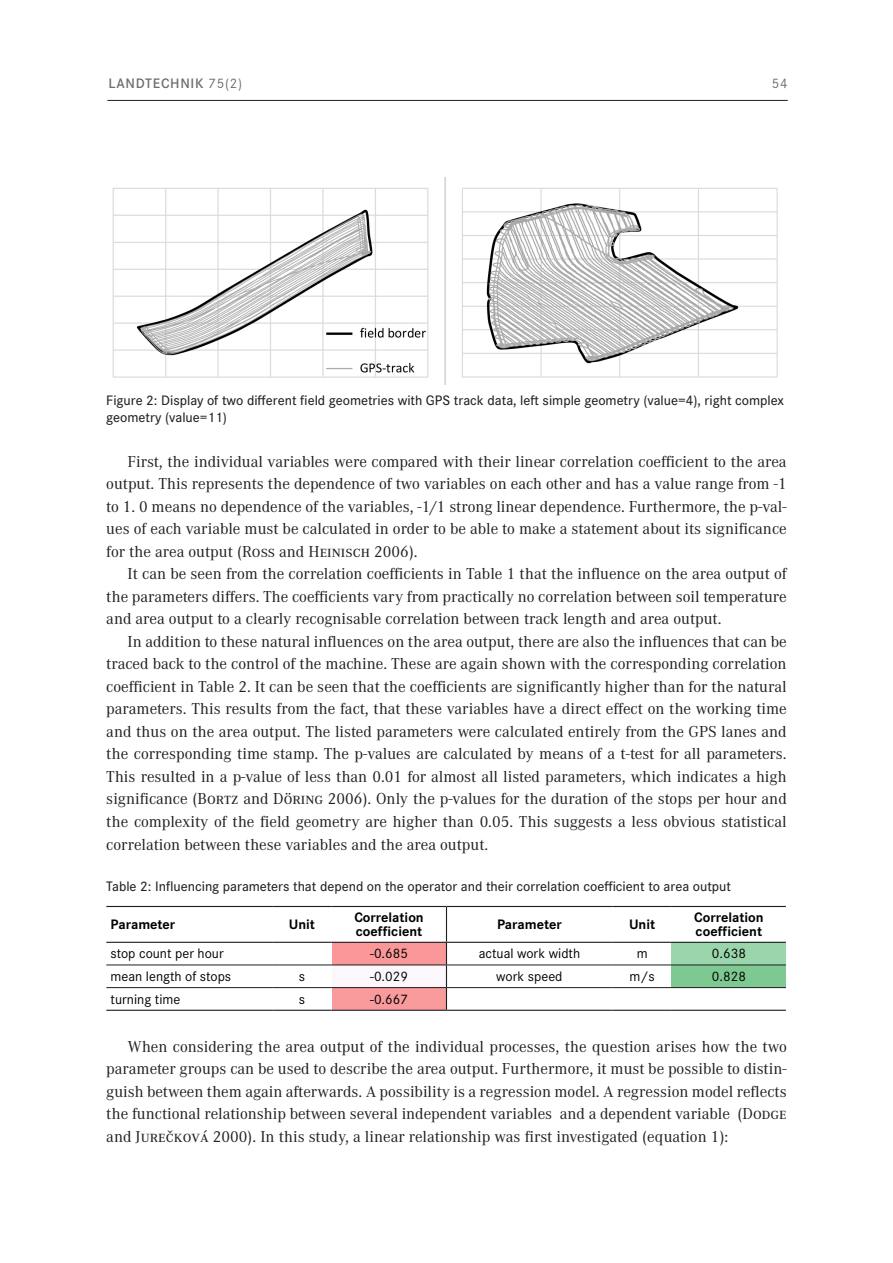
<style>
.page{position:relative;width:893px;height:1263px;background:#fff}
.page>*{position:absolute;margin:0;border:0;box-sizing:border-box;transform-origin:0 0}
._105_Grundtext_mit_E{font:16.5px/22.5px "Corporate A Pro";color:#231f20;text-align:justify}
._107_Bildunterschrif{font:500 14.25px/16.5px "Corporate S Pro";color:#231f20}
._109_Tabellentext{font:14.25px "Corporate S Pro";color:#000}
._108_Tabellenübersch{font:500 14.25px "Corporate S Pro";color:#231f20}
._109_Tabellentext-2{font:700 14.25px/14.2px "Corporate S Pro";color:#000}
.t1{font:600 14.25px "Corporate S Pro";letter-spacing:.05em;color:#6c6d70}
.t2{font:14.25px "Corporate S Pro";color:#6c6d70}
.s1{font-family:"Corporate S Pro Regular 2";font-weight:400}
</style>
<div class="page">
<hr style="left:107px;top:100px;width:681px;height:1px;background:#1d1e1f">
<div style="left:332px;top:942px;width:114px;height:23px;background:#f99799"></div>
<div style="left:672px;top:942px;width:114px;height:23px;background:#9bd5ab"></div>
<div style="left:332px;top:965px;width:114px;height:22px;background:#fbf7fa"></div>
<div style="left:672px;top:965px;width:114px;height:22px;background:#7ec992"></div>
<div style="left:332px;top:987px;width:114px;height:23px;background:#f99a9c"></div>
<hr style="left:106px;top:906px;width:166px;height:1px;background:#1d1e1f">
<hr style="left:272px;top:906px;width:60px;height:1px;background:#1d1e1f">
<hr style="left:332px;top:906px;width:114px;height:1px;background:#1d1e1f">
<hr style="left:446px;top:906px;width:166px;height:1px;background:#1d1e1f">
<hr style="left:612px;top:906px;width:60px;height:1px;background:#1d1e1f">
<hr style="left:672px;top:906px;width:114px;height:1px;background:#1d1e1f">
<hr style="left:106px;top:942px;width:166px;height:1px;background:#1d1e1f">
<hr style="left:272px;top:942px;width:60px;height:1px;background:#1d1e1f">
<hr style="left:332px;top:942px;width:114px;height:1px;background:#1d1e1f">
<hr style="left:446px;top:942px;width:166px;height:1px;background:#1d1e1f">
<hr style="left:612px;top:942px;width:60px;height:1px;background:#1d1e1f">
<hr style="left:672px;top:942px;width:114px;height:1px;background:#1d1e1f">
<hr style="left:106px;top:1010px;width:166px;height:1px;background:#1d1e1f">
<hr style="left:272px;top:1010px;width:60px;height:1px;background:#1d1e1f">
<hr style="left:332px;top:1010px;width:114px;height:1px;background:#1d1e1f">
<hr style="left:446px;top:1010px;width:166px;height:1px;background:#1d1e1f">
<hr style="left:612px;top:1010px;width:60px;height:1px;background:#1d1e1f">
<hr style="left:672px;top:1010px;width:114px;height:1px;background:#1d1e1f">
<hr style="left:446px;top:907px;width:1px;height:35px;background:#1d1e1f">
<svg style="left:446px;top:943px;width:1px;height:67px"></svg>
<hr style="left:106px;top:964px;width:166px;height:1px;background:#1d1e1f">
<hr style="left:272px;top:964px;width:60px;height:1px;background:#1d1e1f">
<hr style="left:332px;top:964px;width:114px;height:1px;background:#1d1e1f">
<hr style="left:446px;top:964px;width:166px;height:1px;background:#1d1e1f">
<hr style="left:612px;top:964px;width:60px;height:1px;background:#1d1e1f">
<hr style="left:672px;top:964px;width:114px;height:1px;background:#1d1e1f">
<hr style="left:106px;top:987px;width:166px;height:1px;background:#1d1e1f">
<hr style="left:272px;top:987px;width:60px;height:1px;background:#1d1e1f">
<hr style="left:332px;top:987px;width:114px;height:1px;background:#1d1e1f">
<hr style="left:446px;top:987px;width:166px;height:1px;background:#1d1e1f">
<hr style="left:612px;top:987px;width:60px;height:1px;background:#1d1e1f">
<hr style="left:672px;top:987px;width:114px;height:1px;background:#1d1e1f">
<img style="left:112px;top:177px;width:666px;height:207px">
<p class="t1" style="left:108px;top:73px;width:135px">LANDTECHNIK <span class="s1">75(2)</span></p>
<p class="t2" style="left:772px;top:73px;width:17px">54</p>
<p class="_107_Bildunterschrif" style="left:106px;top:391px;width:679px">Figure 2: Display of two different field geometries with GPS track data, left simple geometry (value=4), right complex geometry (value=11)</p>
<p class="_105_Grundtext_mit_E" style="left:106px;top:449px;width:682px;text-indent:21px">First, the individual variables were compared with their linear correlation coefficient to the area output. This represents the dependence of two variables on each other and has a value range from -1 to 1. 0 means no dependence of the variables, -1/1 strong linear dependence. Furthermore, the p-val&shy;ues of each variable must be calculated in order to be able to make a statement about its significance for the area output (Ross and Heinisch 2006).</p>
<p class="_105_Grundtext_mit_E" style="left:106px;top:562px;width:682px;text-indent:21px">It can be seen from the correlation coefficients in Table 1 that the influence on the area output of the parameters differs. The coefficients vary from practically no correlation between soil temperature and area output to a clearly recognisable correlation between track length and area output.</p>
<p class="_105_Grundtext_mit_E" style="left:106px;top:629px;width:682px;text-indent:21px">In addition to these natural influences on the area output, there are also the influences that can be traced back to the control of the machine. These are again shown with the corresponding correlation coefficient in Table 2. It can be seen that the coefficients are significantly higher than for the natural parameters. This results from the fact, that these variables have a direct effect on the working time and thus on the area output. The listed parameters were calculated entirely from the GPS lanes and the corresponding time stamp. The p-values are calculated by means of a t-test for all parameters.<br>This resulted in a p-value of less than 0.01 for almost all listed parameters, which indicates a high significance (Bortz and Döring 2006). Only the p-values for the duration of the stops per hour and the complexity of the field geometry are higher than 0.05. This suggests a less obvious statistical correlation between these variables and the area output.</p>
<p class="_108_Tabellenübersch" style="left:106px;top:876px;width:626px">Table 2: Influencing parameters that depend on the operator and their correlation coefficient to area output</p>
<p class="_109_Tabellentext-2" style="left:111px;top:916px;width:66px">Parameter</p>
<p class="_109_Tabellentext-2" style="left:289px;top:916px;width:28px">Unit</p>
<p class="_109_Tabellentext-2" style="left:354px;top:909px;width:71px">Correlation coefficient</p>
<p class="_109_Tabellentext-2" style="left:497px;top:916px;width:66px">Parameter</p>
<p class="_109_Tabellentext-2" style="left:629px;top:916px;width:28px">Unit</p>
<p class="_109_Tabellentext-2" style="left:694px;top:909px;width:71px">Correlation coefficient</p>
<p class="_109_Tabellentext" style="left:111px;top:943px;width:115px">stop count per hour</p>
<p class="_109_Tabellentext" style="left:370px;top:943px;width:39px">-0.685</p>
<p class="_109_Tabellentext" style="left:479px;top:943px;width:103px">actual work width</p>
<p class="_109_Tabellentext" style="left:637px;top:943px;width:12px">m</p>
<p class="_109_Tabellentext" style="left:712px;top:943px;width:36px">0.638</p>
<p class="_109_Tabellentext" style="left:111px;top:966px;width:122px">mean length of stops</p>
<p class="_109_Tabellentext" style="left:299px;top:966px;width:8px">s</p>
<p class="_109_Tabellentext" style="left:370px;top:966px;width:39px">-0.029</p>
<p class="_109_Tabellentext" style="left:496px;top:966px;width:68px">work speed</p>
<p class="_109_Tabellentext" style="left:629px;top:966px;width:27px">m/s</p>
<p class="_109_Tabellentext" style="left:712px;top:966px;width:36px">0.828</p>
<p class="_109_Tabellentext" style="left:111px;top:988px;width:71px">turning time</p>
<p class="_109_Tabellentext" style="left:299px;top:988px;width:8px">s</p>
<p class="_109_Tabellentext" style="left:370px;top:988px;width:39px">-0.667</p>
<p class="_105_Grundtext_mit_E" style="left:106px;top:1034px;width:682px;text-indent:21px">When considering the area output of the individual processes, the question arises how the two parameter groups can be used to describe the area output. Furthermore, it must be possible to distin&shy;guish between them again afterwards. A possibility is a regression model. A regression model reflects the functional relationship between several independent variables and a dependent variable (Dodge and Jurečková 2000). In this study, a linear relationship was first investigated (equation 1):</p>
</div>
